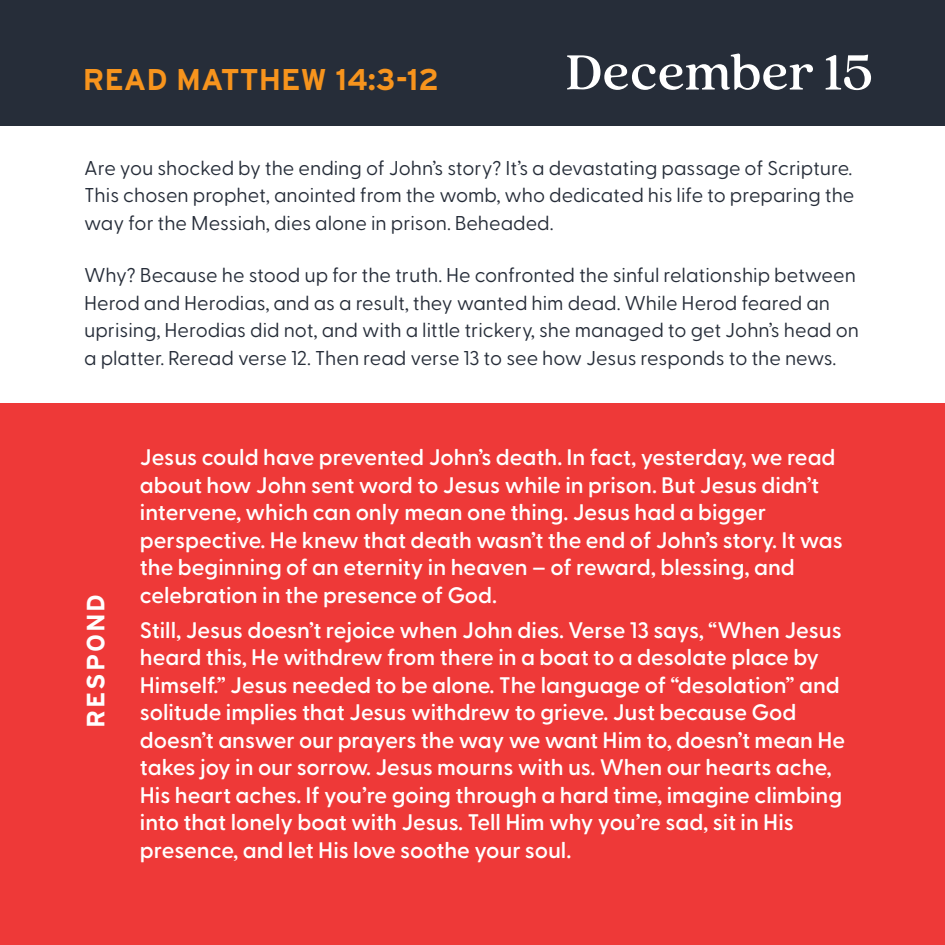
<style>
.page{position:relative;width:945px;height:945px;background:#fff}
.page>*{position:absolute;margin:0;border:0;box-sizing:border-box;transform-origin:0 0}
.t1{font:500 55px "Quincy CF";letter-spacing:-.005em;color:#fff}
.t2{font:700 30px "Interstate";color:#f7941d}
.t3{font:700 25px "Interstate";letter-spacing:.08em;color:#fff}
.t4{font:600 22.5px/27.5px "Greycliff CF";color:#fff}
.t5{font:20px/27.5px "Greycliff CF";color:#262d39;text-align:justify}
</style>
<div class="page">
<div style="left:0;top:0;width:945px;height:125px;background:#262d39"></div>
<div style="left:0;top:404px;width:945px;height:541px;background:#ee3938"></div>
<h2 class="t2" style="left:83px;top:61px;width:358px">READ MATTHEW 14:3-12</h2>
<h1 class="t1" style="left:566px;top:46px;width:309px">December 15</h1>
<p class="t5" style="left:84px;top:155px;width:772px">Are you shocked by the ending of John’s story? It’s a devastating passage of Scripture.<br>This chosen prophet, anointed from the womb, who dedicated his life to preparing the way for the Messiah, dies alone in prison. Beheaded.</p>
<p class="t5" style="left:84px;top:262px;width:776px;text-align:left">Why? Because he stood up for the truth. He confronted the sinful relationship between Herod and Herodias, and as a result, they wanted him dead. While Herod feared an uprising, Herodias did not, and with a little trickery, she managed to get John’s head on a platter. Reread verse 12. Then read verse 13 to see how Jesus responds to the news.</p>
<p class="t3" style="left:80px;top:728px;width:135px;rotate:-90deg">RESPOND</p>
<p class="t4" style="left:140px;top:445px;width:704px">Jesus could have prevented John’s death. In fact, yesterday, we read about how John sent word to Jesus while in prison. But Jesus didn’t intervene, which can only mean one thing. Jesus had a bigger perspective. He knew that death wasn’t the end of John’s story. It was the beginning of an eternity in heaven – of reward, blessing, and celebration in the presence of God.</p>
<p class="t4" style="left:140px;top:617px;width:707px">Still, Jesus doesn’t rejoice when John dies. Verse 13 says, “When Jesus heard this, He withdrew from there in a boat to a desolate place by Himself.” Jesus needed to be alone. The language of “desolation” and solitude implies that Jesus withdrew to grieve. Just because God doesn’t answer our prayers the way we want Him to, doesn’t mean He takes joy in our sorrow. Jesus mourns with us. When our hearts ache, His heart aches. If you’re going through a hard time, imagine climbing into that lonely boat with Jesus. Tell Him why you’re sad, sit in His presence, and let His love soothe your soul.</p>
</div>
